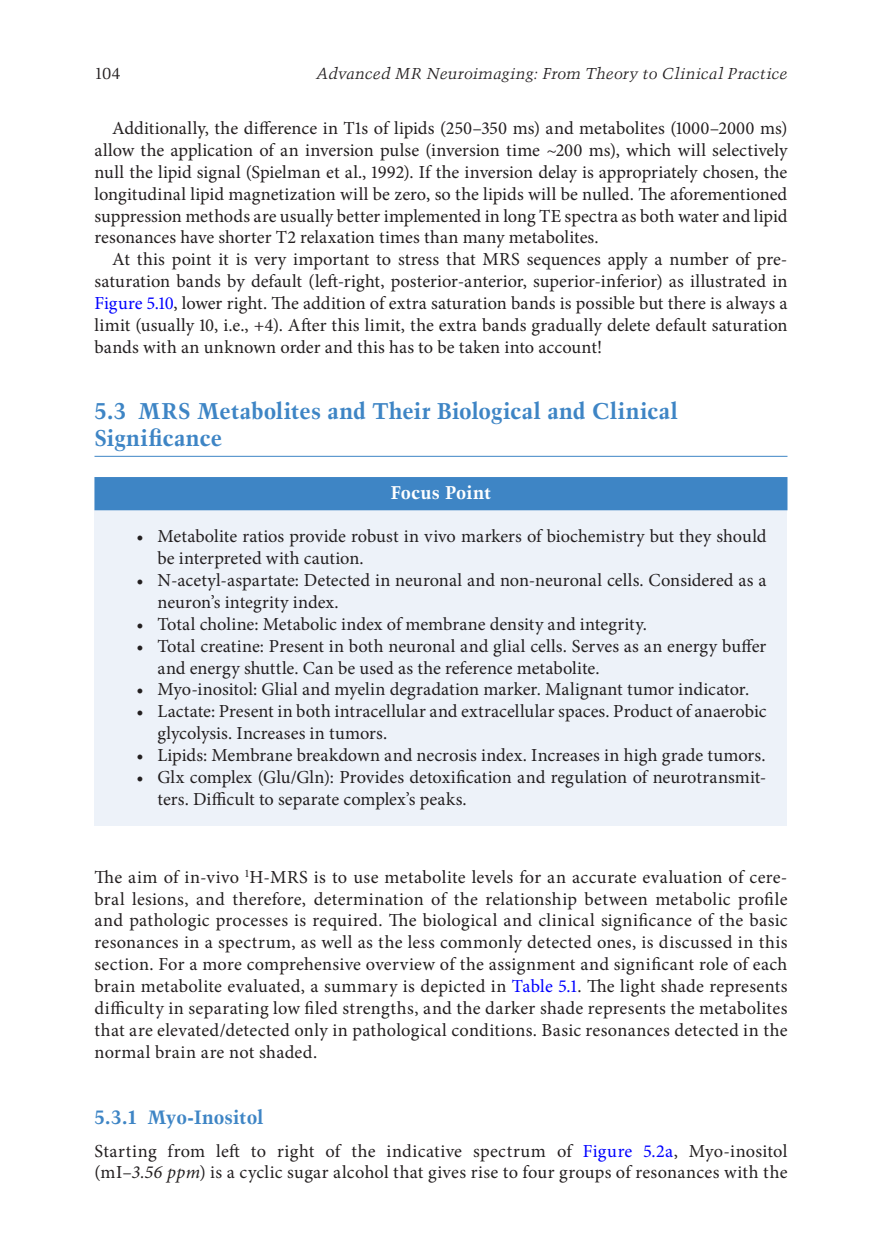
<style>
.page{position:relative;width:882px;height:1260px;background:#fff}
.page>*{position:absolute;margin:0;border:0;box-sizing:border-box;transform-origin:0 0}
.t1{font:700 22.75px/26.2px "Trump Mediaeval LT Std";letter-spacing:.01em;color:#3e85c5}
.t2{font:700 19.25px "Trump Mediaeval LT Std";letter-spacing:-.01em;color:#3e85c5}
.t3{font:18.38px/21.9px "Minion Pro";letter-spacing:.005em;color:#231f20}
.t4{font:700 18.38px "Trump Mediaeval LT Std";color:#fff}
.t5{font:italic 15.75px "Trump Mediaeval LT Std";letter-spacing:.015em;color:#231f20}
.t6{font:15.75px "Trump Mediaeval LT Std";color:#231f20}
.s1{color:#00f}
.s2{font-style:italic}
</style>
<div class="page">
<hr style="left:94px;top:456px;width:694px;height:1px;background:#3e85c5">
<div style="left:94px;top:477px;width:694px;height:349px;background:#edf2f9"></div>
<div style="left:94px;top:477px;width:694px;height:33px;background:#3e85c5"></div>
<p class="t6" style="left:94px;top:64px;width:28px">104</p>
<p class="t5" style="left:316px;top:64px;width:473px">Advanced MR Neuroimaging: From Theory to Clinical Practice</p>
<p class="t3" style="left:95px;top:117px;width:695px;text-align:justify;text-indent:17px">Additionally, the difference in T1s of lipids (250–350 ms) and metabolites (1000–2000 ms) allow the application of an inversion pulse (inversion time ~200 ms), which will selectively null the lipid signal (Spielman et al., 1992). If the inversion delay is appropriately chosen, the longitudinal lipid magnetization will be zero, so the lipids will be nulled. The aforementioned suppression methods are usually better implemented in long TE spectra as both water and lipid resonances have shorter T2 relaxation times than many metabolites.</p>
<p class="t3" style="left:95px;top:249px;width:695px;text-align:justify;text-indent:17px">At this point it is very important to stress that MRS sequences apply a number of pre&shy;saturation bands by default (left-right, posterior-anterior, superior-inferior) as illustrated in <span class="s1">Figure 5.10</span>, lower right. The addition of extra saturation bands is possible but there is always a limit (usually 10, i.e., +4). After this limit, the extra bands gradually delete default saturation bands with an unknown order and this has to be taken into account!</p>
<p class="t1" style="left:94px;top:398px;width:585px">5.3 MRS Metabolites and Their Biological and Clinical<br>Significance</p>
<p class="t4" style="left:391px;top:481px;width:102px">Focus Point</p>
<p class="t3" style="left:158px;top:526px;width:611px;text-indent:-21px">• Metabolite ratios provide robust in vivo markers of biochemistry but they should be interpreted with caution.</p>
<p class="t3" style="left:158px;top:569px;width:610px;text-indent:-21px">• N-acetyl-aspartate: Detected in neuronal and non-neuronal cells. Considered as a neuron’s integrity index.</p>
<p class="t3" style="left:137px;top:613px;width:512px">• Total choline: Metabolic index of membrane density and integrity.</p>
<p class="t3" style="left:158px;top:635px;width:610px;text-indent:-21px">• Total creatine: Present in both neuronal and glial cells. Serves as an energy buffer and energy shuttle. Can be used as the reference metabolite.</p>
<p class="t3" style="left:137px;top:679px;width:614px">• Myo-inositol: Glial and myelin degradation marker. Malignant tumor indicator.</p>
<p class="t3" style="left:158px;top:701px;width:611px;text-indent:-21px">• Lactate: Present in both intracellular and extracellular spaces. Product of anaerobic glycolysis. Increases in tumors.</p>
<p class="t3" style="left:137px;top:744px;width:631px">• Lipids: Membrane breakdown and necrosis index. Increases in high grade tumors.</p>
<p class="t3" style="left:158px;top:766px;width:611px;text-indent:-21px">• Glx complex (Glu/Gln): Provides detoxification and regulation of neurotransmit&shy;ters. Difficult to separate complex’s peaks.</p>
<p class="t3" style="left:94px;top:866px;width:695px;text-align:justify">The aim of in-vivo <sup>1</sup>H-MRS is to use metabolite levels for an accurate evaluation of cere&shy;bral lesions, and therefore, determination of the relationship between metabolic profile and pathologic processes is required. The biological and clinical significance of the basic resonances in a spectrum, as well as the less commonly detected ones, is discussed in this section. For a more comprehensive overview of the assignment and significant role of each brain metabolite evaluated, a summary is depicted in <span class="s1">Table 5.1</span>. The light shade represents difficulty in separating low filed strengths, and the darker shade represents the metabolites that are elevated/detected only in pathological conditions. Basic resonances detected in the normal brain are not shaded.</p>
<p class="t2" style="left:94px;top:1105px;width:171px">5.3.1 Myo-Inositol</p>
<p class="t3" style="left:94px;top:1140px;width:694px">Starting from left to right of the indicative spectrum of <span class="s1">Figure 5.2a</span>, Myo-inositol (mI–<span class="s2">3.56 ppm</span>) is a cyclic sugar alcohol that gives rise to four groups of resonances with the</p>
</div>
